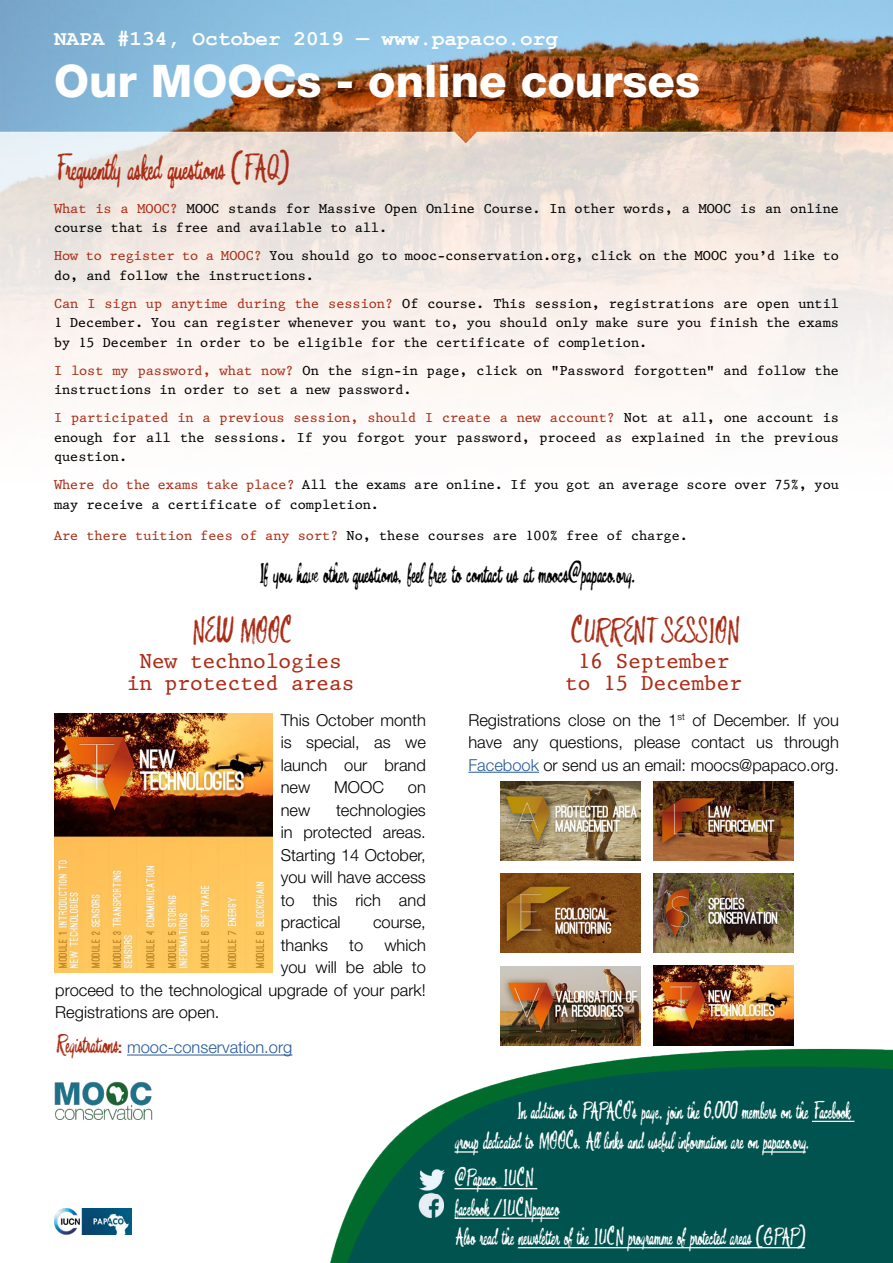
<style>
.page{position:relative;width:893px;height:1263px;background:#fff}
.page>*{position:absolute;margin:0;border:0;box-sizing:border-box;transform-origin:0 0}
.t1{font:800 45px "Helvetica Neue LT Pro";color:#fff}
.t2{font:37.5px "Bouffant";color:#aa2d17}
.t3{font:30px "Bouffant";color:#000}
.t4{font:25.5px/29.5px "Bouffant";color:#fff}
.t5{font:21px/22.5px "King";color:#aa2d17;text-align:center}
.t6{font:700 21px "Courier New";color:#fff}
.t7{font:300 16.5px/22.5px "Helvetica Neue LT Pro";color:#000;text-align:justify}
.t8{font:300 16.5px "Helvetica Neue LT Pro";color:#275b9b}
.t9{font:13.5px/19.5px "King";color:#000}
.s1{color:#aa2e16}
.s2{font-family:"Bouffant";font-weight:400;font-size:28.5px;color:#aa2e16}
.s3{font-weight:500;color:#aa2e16}
.s4{color:#275b9b}
</style>
<div class="page">
<img style="left:0;top:0;width:893px;height:1235px">
<img style="left:54px;top:1209px;width:78px;height:25px">
<img style="left:44px;top:1070px;width:120px;height:60px">
<img style="left:291px;top:1047px;width:602px;height:216px">
<hr style="left:454px;top:1188px;width:83px;height:1px;background:#fff">
<hr style="left:454px;top:1217px;width:105px;height:2px;background:#fff">
<hr style="left:518px;top:1247px;width:287px;height:1px;background:#fff">
<svg style="left:416px;top:1163px;width:31px;height:58px;background:#5f9393"></svg>
<hr style="left:812px;top:1121px;width:42px;height:1px;background:#fff">
<svg style="left:454px;top:1151px;width:24px;height:1px"></svg>
<hr style="left:762px;top:1151px;width:44px;height:1px;background:#fff">
<hr style="left:127px;top:1054px;width:165px;height:1px;background:#275b9b">
<hr style="left:468px;top:772px;width:71px;height:1px;background:#275b9b">
<img style="left:500px;top:781px;width:140px;height:80px">
<img style="left:653px;top:781px;width:140px;height:80px">
<img style="left:500px;top:874px;width:140px;height:79px">
<img style="left:500px;top:966px;width:140px;height:79px">
<img style="left:654px;top:873px;width:139px;height:80px">
<img style="left:653px;top:965px;width:141px;height:80px">
<img style="left:54px;top:713px;width:219px;height:260px">
<h3 class="t6" style="left:54px;top:25px;width:506px">NAPA #134, October 2019 — www.papaco.org</h3>
<h1 class="t1" style="left:54px;top:54px;width:647px">Our MOOCs - online courses</h1>
<h2 class="t2" style="left:54px;top:145px;width:236px">Frequently asked questions (FAQ)</h2>
<p class="t9" style="left:54px;top:198px;width:786px"><span class="s1">What is a MOOC?</span> MOOC stands for Massive Open Online Course. In other words, a MOOC is an online course that is free and available to all.</p>
<p class="t9" style="left:54px;top:246px;width:786px"><span class="s1">How to register to a MOOC?</span> You should go to mooc-conservation.org, click on the MOOC you’d like to do, and follow the instructions.</p>
<p class="t9" style="left:54px;top:293px;width:786px;text-align:justify"><span class="s1">Can I sign up anytime during the session?</span> Of course. This session, registrations are open until 1 December. You can register whenever you want to, you should only make sure you finish the exams by 15 December in order to be eligible for the certificate of completion.</p>
<p class="t9" style="left:54px;top:360px;width:786px"><span class="s1">I lost my password, what now?</span> On the sign-in page, click on "Password forgotten" and follow the instructions in order to set a new password.</p>
<p class="t9" style="left:54px;top:408px;width:786px;text-align:justify"><span class="s1">I participated in a previous session, should I create a new account?</span> Not at all, one account is enough for all the sessions. If you forgot your password, proceed as explained in the previous question.</p>
<p class="t9" style="left:54px;top:475px;width:786px"><span class="s1">Where do the exams take place?</span> All the exams are online. If you got an average score over 75%, you may receive a certificate of completion.</p>
<p class="t9" style="left:54px;top:525px;width:635px"><span class="s1">Are there tuition fees of any sort?</span> No, these courses are 100% free of charge.</p>
<h3 class="t3" style="left:258px;top:555px;width:378px">If you have other questions, feel free to contact us at moocs@papaco.org.</h3>
<h2 class="t2" style="left:191px;top:608px;width:102px">NEW MOOC</h2>
<h3 class="t5" style="left:127px;top:650px;width:229px">New technologies in protected areas</h3>
<p class="t7" style="left:281px;top:708px;width:147px">This October month is special, as we launch our brand new</p>
<p class="t7" style="left:334px;top:776px;width:51px">MOOC</p>
<p class="t7" style="left:408px;top:776px;width:20px">on</p>
<p class="t7" style="left:281px;top:798px;width:147px;text-indent:55px">technologies in protected areas.<br>Starting 14 October, you will have access to this rich and practical</p>
<p class="t7" style="left:281px;top:798px;width:31px">new</p>
<p class="t7" style="left:373px;top:911px;width:54px">course,</p>
<p class="t7" style="left:281px;top:933px;width:49px">thanks</p>
<p class="t7" style="left:349px;top:933px;width:16px">to</p>
<p class="t7" style="left:384px;top:933px;width:43px">which</p>
<p class="t7" style="left:281px;top:956px;width:147px">you will be able to</p>
<p class="t7" style="left:55px;top:978px;width:372px">proceed to the technological upgrade of your park!</p>
<p class="t7" style="left:55px;top:1001px;width:166px">Registrations are open.</p>
<p class="t8" style="left:55px;top:1037px;width:239px"><span class="s2">Registrations</span><span class="s3">:</span> mooc-conservation.org</p>
<h2 class="t2" style="left:569px;top:608px;width:171px">CURRENT SESSION</h2>
<h3 class="t5" style="left:565px;top:650px;width:178px">16 September to 15 December</h3>
<p class="t7" style="left:468px;top:708px;width:372px">Registrations close on the 1<sup>st</sup> of December. If you have any questions, please contact us through <span class="s4">Facebook</span> or send us an email: moocs@papaco.org.</p>
<h3 class="t4" style="left:454px;top:1095px;width:397px;line-height:30.6px;text-indent:62px">In addition to PAPACO’s page, join the 6,000 members on the Facebook group dedicated to MOOCs. All links and useful information are on papaco.org.</h3>
<h3 class="t4" style="left:454px;top:1163px;width:352px">@Papaco_IUCN<br>facebook /IUCNpapaco<br>Also read the newsletter of the IUCN programme of protected areas (GPAP)</h3>
</div>
